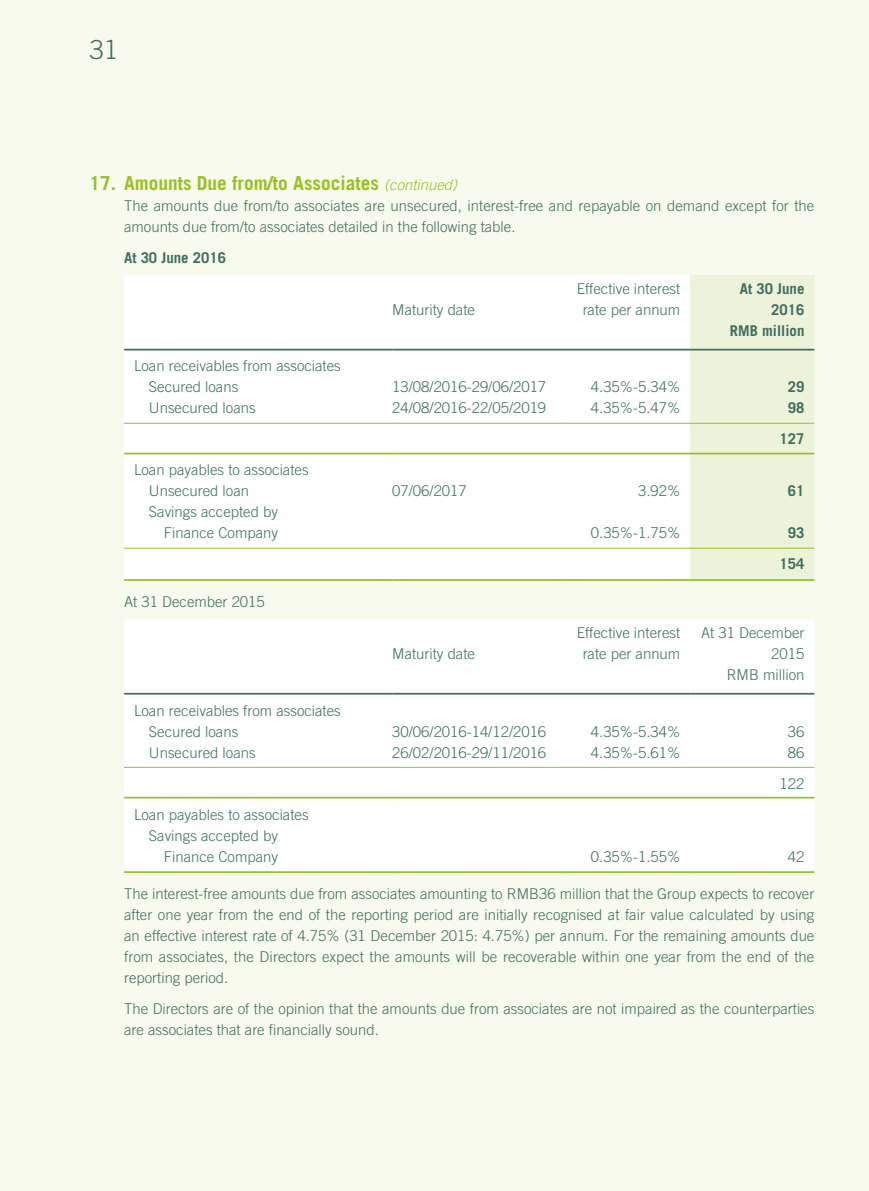
<style>
.page{position:relative;width:869px;height:1191px;background:#fff}
.page>*{position:absolute;margin:0;border:0;box-sizing:border-box;transform-origin:0 0}
.t1{font:300 26.25px "Trade Gothic LT Std";color:#3f6f5f}
.t2{font:700 19.25px "Trade Gothic LT Std";color:#98c21f}
.t3{font:300 14.88px/21px "Trade Gothic LT Std";color:#3f6f5f}
.t4{font:700 14.88px/21px "Trade Gothic LT Std";color:#3f6f5f;text-align:center}
.s1{font-weight:300;font-style:italic;font-size:14.88px}
</style>
<div class="page">
<div style="left:0;top:0;width:868px;height:1191px;background:#f7faed"></div>
<div style="left:124px;top:275px;width:268px;height:304px;background:#fff"></div>
<div style="left:392px;top:275px;width:298px;height:304px;background:#fff"></div>
<div style="left:690px;top:275px;width:124px;height:304px;background:#edf3d9"></div>
<hr style="left:124px;top:349px;width:268px;height:1px;background:#3f6f5f">
<hr style="left:392px;top:349px;width:174px;height:1px;background:#3f6f5f">
<hr style="left:566px;top:349px;width:124px;height:1px;background:#3f6f5f">
<hr style="left:690px;top:349px;width:124px;height:1px;background:#3f6f5f">
<hr style="left:124px;top:423px;width:268px;height:1px;background:#98c21f">
<hr style="left:392px;top:423px;width:174px;height:1px;background:#98c21f">
<hr style="left:566px;top:423px;width:124px;height:1px;background:#98c21f">
<hr style="left:690px;top:423px;width:124px;height:1px;background:#98c21f">
<hr style="left:124px;top:453px;width:268px;height:1px;background:#98c21f">
<hr style="left:392px;top:453px;width:174px;height:1px;background:#98c21f">
<hr style="left:566px;top:453px;width:124px;height:1px;background:#98c21f">
<hr style="left:690px;top:453px;width:124px;height:1px;background:#98c21f">
<hr style="left:124px;top:548px;width:268px;height:1px;background:#98c21f">
<hr style="left:392px;top:548px;width:174px;height:1px;background:#98c21f">
<hr style="left:566px;top:548px;width:124px;height:1px;background:#98c21f">
<hr style="left:690px;top:548px;width:124px;height:1px;background:#98c21f">
<hr style="left:124px;top:579px;width:268px;height:2px;background:#98c21f">
<hr style="left:392px;top:579px;width:174px;height:2px;background:#98c21f">
<hr style="left:566px;top:579px;width:124px;height:2px;background:#98c21f">
<hr style="left:690px;top:579px;width:124px;height:2px;background:#98c21f">
<div style="left:124px;top:619px;width:268px;height:252px;background:#fff"></div>
<div style="left:392px;top:619px;width:422px;height:252px;background:#fff"></div>
<hr style="left:124px;top:693px;width:268px;height:1px;background:#3f6f5f">
<hr style="left:392px;top:693px;width:174px;height:1px;background:#3f6f5f">
<hr style="left:566px;top:693px;width:124px;height:1px;background:#3f6f5f">
<hr style="left:690px;top:693px;width:124px;height:1px;background:#3f6f5f">
<hr style="left:124px;top:767px;width:268px;height:1px;background:#98c21f">
<hr style="left:392px;top:767px;width:174px;height:1px;background:#98c21f">
<hr style="left:566px;top:767px;width:124px;height:1px;background:#98c21f">
<hr style="left:690px;top:767px;width:124px;height:1px;background:#98c21f">
<hr style="left:124px;top:796px;width:268px;height:2px;background:#98c21f">
<hr style="left:392px;top:796px;width:174px;height:2px;background:#98c21f">
<hr style="left:566px;top:796px;width:124px;height:2px;background:#98c21f">
<hr style="left:690px;top:796px;width:124px;height:2px;background:#98c21f">
<hr style="left:124px;top:871px;width:268px;height:2px;background:#98c21f">
<hr style="left:392px;top:871px;width:174px;height:2px;background:#98c21f">
<hr style="left:566px;top:871px;width:124px;height:2px;background:#98c21f">
<hr style="left:690px;top:871px;width:124px;height:2px;background:#98c21f">
<h1 class="t1" style="left:89px;top:40px;width:31px">31</h1>
<p class="t2" style="left:89px;top:176px;width:369px">17. Amounts Due from/to Associates <span class="s1">(continued)</span></p>
<p class="t3" style="left:124px;top:197px;width:691px">The amounts due from/to associates are unsecured, interest-free and repayable on demand except for the amounts due from/to associates detailed in the following table.</p>
<p class="t4" style="left:124px;top:249px;width:103px">At 30 June 2016</p>
<p class="t3" style="left:149px;top:357px;width:193px;text-indent:-15px">Loan receivables from associates<br>Secured loans</p>
<p class="t3" style="left:392px;top:300px;width:84px">Maturity date</p>
<p class="t3" style="left:576px;top:279px;width:105px;text-align:center">Effective interest rate per annum</p>
<p class="t4" style="left:729px;top:279px;width:76px;text-align:right">At 30 June<br>2016<br>RMB million</p>
<p class="t3" style="left:392px;top:378px;width:155px">13/08/2016-29/06/2017</p>
<p class="t3" style="left:590px;top:378px;width:91px">4.35%-5.34%</p>
<p class="t4" style="left:787px;top:378px;width:18px">29</p>
<p class="t3" style="left:149px;top:399px;width:108px">Unsecured loans</p>
<p class="t3" style="left:392px;top:399px;width:155px">24/08/2016-22/05/2019</p>
<p class="t3" style="left:590px;top:399px;width:91px">4.35%-5.47%</p>
<p class="t4" style="left:779px;top:394px;width:26px;line-height:31px">98<br>127</p>
<p class="t3" style="left:149px;top:461px;width:161px;text-indent:-15px">Loan payables to associates<br>Unsecured loan</p>
<p class="t3" style="left:392px;top:482px;width:76px">07/06/2017</p>
<p class="t3" style="left:637px;top:482px;width:44px">3.92%</p>
<p class="t4" style="left:787px;top:482px;width:18px">61</p>
<p class="t3" style="left:149px;top:503px;width:130px;text-align:right">Savings accepted by<br>Finance Company</p>
<p class="t3" style="left:124px;top:593px;width:142px">At 31 December 2015</p>
<p class="t3" style="left:149px;top:701px;width:193px;text-indent:-15px">Loan receivables from associates<br>Secured loans</p>
<p class="t3" style="left:392px;top:644px;width:84px">Maturity date</p>
<p class="t3" style="left:590px;top:524px;width:91px">0.35%-1.75%</p>
<p class="t4" style="left:779px;top:519px;width:26px;line-height:31px">93<br>154</p>
<p class="t3" style="left:576px;top:623px;width:105px;text-align:center">Effective interest rate per annum</p>
<p class="t3" style="left:700px;top:623px;width:105px;text-align:right">At 31 December<br>2015<br>RMB million</p>
<p class="t3" style="left:392px;top:722px;width:155px">30/06/2016-14/12/2016</p>
<p class="t3" style="left:590px;top:722px;width:91px">4.35%-5.34%</p>
<p class="t3" style="left:787px;top:722px;width:18px">36</p>
<p class="t3" style="left:149px;top:743px;width:108px">Unsecured loans</p>
<p class="t3" style="left:392px;top:743px;width:155px">26/02/2016-29/11/2016</p>
<p class="t3" style="left:590px;top:743px;width:91px">4.35%-5.61%</p>
<p class="t3" style="left:779px;top:738px;width:26px;line-height:31px;text-align:center">86<br>122</p>
<p class="t3" style="left:134px;top:805px;width:176px">Loan payables to associates</p>
<p class="t3" style="left:149px;top:826px;width:130px">Savings accepted by</p>
<p class="t3" style="left:164px;top:847px;width:116px">Finance Company</p>
<p class="t3" style="left:590px;top:847px;width:91px">0.35%-1.55%</p>
<p class="t3" style="left:787px;top:847px;width:18px">42</p>
<p class="t3" style="left:124px;top:885px;width:691px;text-align:justify">The interest-free amounts due from associates amounting to RMB36 million that the Group expects to recover after one year from the end of the reporting period are initially recognised at fair value calculated by using an effective interest rate of 4.75% (31 December 2015: 4.75%) per annum. For the remaining amounts due from associates, the Directors expect the amounts will be recoverable within one year from the end of the reporting period.</p>
<p class="t3" style="left:124px;top:999px;width:691px">The Directors are of the opinion that the amounts due from associates are not impaired as the counterparties are associates that are financially sound.</p>
</div>
